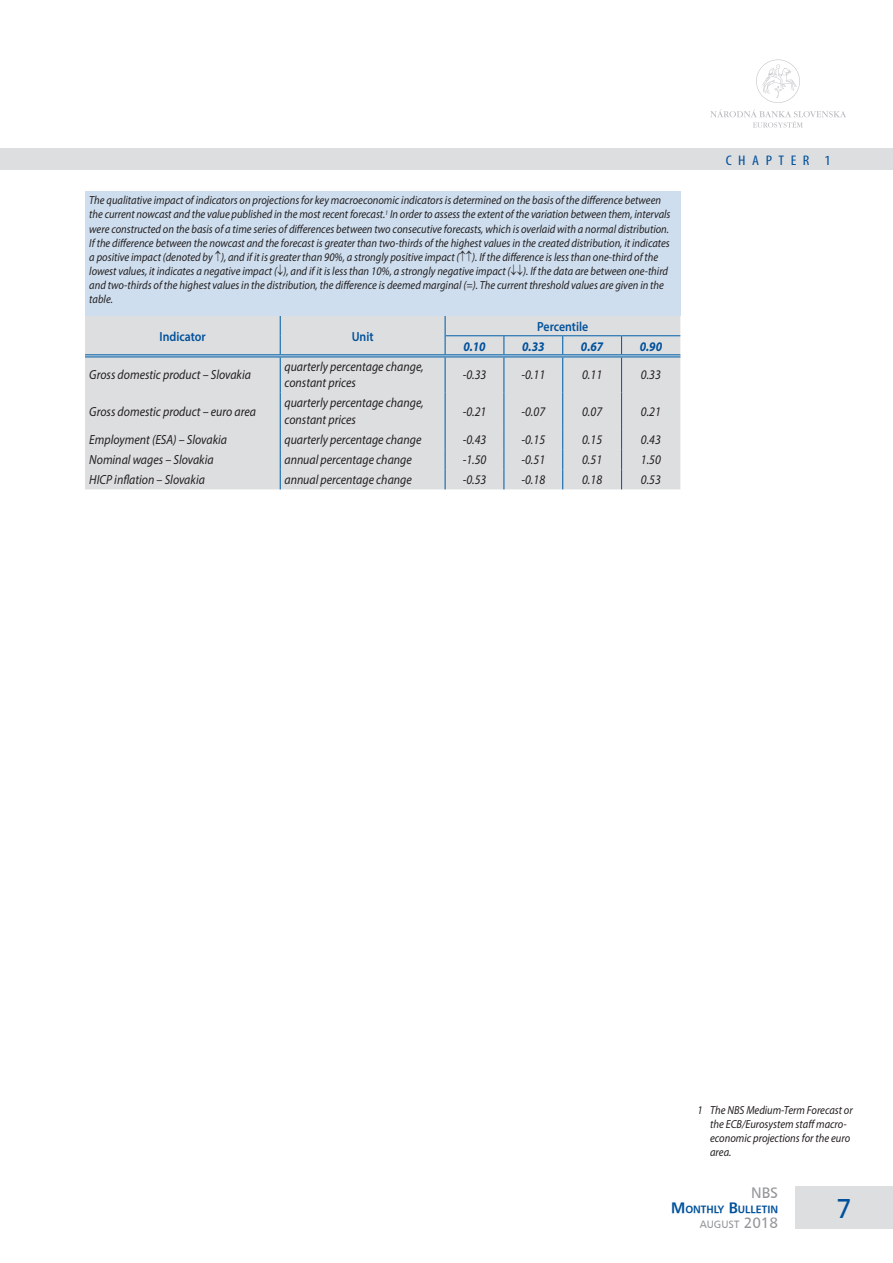
<style>
.page{position:relative;width:893px;height:1263px;background:#fff}
.page>*{position:absolute;margin:0;border:0;box-sizing:border-box;transform-origin:0 0}
.t1{font:27px "Humanist 777 AT";color:#01519b}
.t2{font:15px "Humanist 777 AT";color:#939598}
.t3{font:condensed 13.95px "Myriad Pro";letter-spacing:.405em;color:#01519b;scale:1.15 1}
._4_tab_TEXT{font:italic 13.2px/16.5px "Myriad Pro";color:#231f20;scale:.9 1}
._4_tab_HLAVICKA{font:600 13.2px "Myriad Pro";color:#01519b;scale:.9 1}
._4_tab_HLAVICKA-2{font:italic 700 13.2px "Myriad Pro";color:#01519b;scale:.9 1}
._4_tab_ZDROJ{font:italic 11.7px/14.1px "Myriad Pro";color:#231f20;scale:.9 1}
._1_poznamka_3_-3{font:italic 11.7px/14.1px "Myriad Pro";color:#231f20;scale:.9 1}
.t4{font:10.5px "Humanist 777 AT Bold";color:#01519b}
.t5{font:10.5px "Humanist 777 AT";color:#939598}
.s1{font-size:15px}
</style>
<div class="page">
<div style="left:0;top:149px;width:893px;height:21px;background:#dddee0"></div>
<svg style="left:710px;top:109px;width:136px;height:19px"></svg>
<svg style="left:756px;top:60px;width:44px;height:43px"></svg>
<div style="left:795px;top:1186px;width:98px;height:43px;background:#dddee0"></div>
<div style="left:85px;top:316px;width:595px;height:173px;background:#dddee0"></div>
<hr style="left:85px;top:354px;width:195px;height:3px;background:#dddee0">
<hr style="left:280px;top:354px;width:165px;height:3px;background:#dddee0">
<hr style="left:445px;top:354px;width:59px;height:3px;background:#dddee0">
<hr style="left:504px;top:354px;width:59px;height:3px;background:#dddee0">
<hr style="left:563px;top:354px;width:59px;height:3px;background:#dddee0">
<hr style="left:622px;top:354px;width:58px;height:3px;background:#dddee0">
<hr style="left:280px;top:357px;width:1px;height:35px;background:#0161ab">
<hr style="left:445px;top:357px;width:1px;height:35px;background:#0161ab">
<hr style="left:503px;top:357px;width:1px;height:35px;background:#0161ab">
<hr style="left:562px;top:357px;width:1px;height:35px;background:#0161ab">
<hr style="left:621px;top:357px;width:1px;height:35px;background:#0161ab">
<hr style="left:280px;top:392px;width:1px;height:37px;background:#0161ab">
<hr style="left:445px;top:392px;width:1px;height:37px;background:#0161ab">
<hr style="left:503px;top:392px;width:1px;height:37px;background:#0161ab">
<hr style="left:562px;top:392px;width:1px;height:37px;background:#0161ab">
<hr style="left:621px;top:392px;width:1px;height:37px;background:#0161ab">
<svg style="left:280px;top:429px;width:1px;height:60px"></svg>
<svg style="left:445px;top:429px;width:1px;height:60px"></svg>
<svg style="left:503px;top:429px;width:1px;height:60px"></svg>
<svg style="left:562px;top:429px;width:1px;height:60px"></svg>
<svg style="left:621px;top:429px;width:1px;height:60px"></svg>
<svg style="left:280px;top:316px;width:1px;height:38px"></svg>
<svg style="left:445px;top:316px;width:1px;height:38px"></svg>
<svg style="left:503px;top:336px;width:1px;height:18px"></svg>
<svg style="left:562px;top:336px;width:1px;height:18px"></svg>
<svg style="left:621px;top:336px;width:1px;height:18px"></svg>
<hr style="left:85px;top:354px;width:195px;height:1px;background:#0161ab">
<hr style="left:85px;top:356px;width:195px;height:1px;background:#0161ab">
<hr style="left:280px;top:354px;width:165px;height:1px;background:#0161ab">
<hr style="left:280px;top:356px;width:165px;height:1px;background:#0161ab">
<hr style="left:445px;top:354px;width:59px;height:1px;background:#0161ab">
<hr style="left:445px;top:356px;width:59px;height:1px;background:#0161ab">
<hr style="left:504px;top:354px;width:59px;height:1px;background:#0161ab">
<hr style="left:504px;top:356px;width:59px;height:1px;background:#0161ab">
<hr style="left:563px;top:354px;width:59px;height:1px;background:#0161ab">
<hr style="left:563px;top:356px;width:59px;height:1px;background:#0161ab">
<hr style="left:622px;top:354px;width:58px;height:1px;background:#0161ab">
<hr style="left:622px;top:356px;width:58px;height:1px;background:#0161ab">
<hr style="left:446px;top:335px;width:58px;height:1px;background:#0161ab">
<hr style="left:504px;top:335px;width:59px;height:1px;background:#0161ab">
<hr style="left:563px;top:335px;width:59px;height:1px;background:#0161ab">
<hr style="left:622px;top:335px;width:58px;height:1px;background:#0161ab">
<div style="left:85px;top:191px;width:595px;height:125px;background:#cedeee"></div>
<p class="_4_tab_ZDROJ" style="left:89px;top:193px;width:647px">The qualitative impact of indicators on projections for key macroeconomic indicators is determined on the basis of the difference between the current nowcast and the value published in the most recent forecast.<sup>1</sup> In order to assess the extent of the variation between them, intervals were constructed on the basis of a time series of differences between two consecutive forecasts, which is overlaid with a normal distribution.<br>If the difference between the nowcast and the forecast is greater than two-thirds of the highest values in the created distribution, it indicates a positive impact (denoted by ↑), and if it is greater than 90%, a strongly positive impact (↑↑). If the difference is less than one-third of the lowest values, it indicates a negative impact (↓), and if it is less than 10%, a strongly negative impact (↓↓). If the data are between one-third and two-thirds of the highest values in the distribution, the difference is deemed marginal (=). The current threshold values are given in the table.</p>
<p class="_4_tab_HLAVICKA" style="left:159px;top:328px;width:53px">Indicator</p>
<p class="_4_tab_HLAVICKA" style="left:352px;top:328px;width:26px">Unit</p>
<p class="_4_tab_HLAVICKA" style="left:537px;top:318px;width:58px">Percentile</p>
<p class="_4_tab_HLAVICKA-2" style="left:463px;top:338px;width:26px">0.10</p>
<p class="_4_tab_HLAVICKA-2" style="left:522px;top:338px;width:26px">0.33</p>
<p class="_4_tab_HLAVICKA-2" style="left:581px;top:338px;width:26px">0.67</p>
<p class="_4_tab_HLAVICKA-2" style="left:640px;top:338px;width:26px">0.90</p>
<p class="_4_tab_TEXT" style="left:89px;top:366px;width:181px">Gross domestic product – Slovakia</p>
<p class="_4_tab_TEXT" style="left:284px;top:358px;width:156px">quarterly percentage change, constant prices</p>
<p class="_4_tab_TEXT" style="left:463px;top:366px;width:28px">-0.33</p>
<p class="_4_tab_TEXT" style="left:521px;top:366px;width:28px">-0.11</p>
<p class="_4_tab_TEXT" style="left:582px;top:366px;width:24px">0.11</p>
<p class="_4_tab_TEXT" style="left:641px;top:366px;width:24px">0.33</p>
<p class="_4_tab_TEXT" style="left:89px;top:403px;width:187px">Gross domestic product – euro area</p>
<p class="_4_tab_TEXT" style="left:284px;top:395px;width:156px">quarterly percentage change, constant prices</p>
<p class="_4_tab_TEXT" style="left:463px;top:403px;width:28px">-0.21</p>
<p class="_4_tab_TEXT" style="left:521px;top:403px;width:28px">-0.07</p>
<p class="_4_tab_TEXT" style="left:582px;top:403px;width:24px">0.07</p>
<p class="_4_tab_TEXT" style="left:641px;top:403px;width:24px">0.21</p>
<p class="_4_tab_TEXT" style="left:89px;top:431px;width:155px">Employment (ESA) – Slovakia</p>
<p class="_4_tab_TEXT" style="left:284px;top:431px;width:154px">quarterly percentage change</p>
<p class="_4_tab_TEXT" style="left:463px;top:431px;width:28px">-0.43</p>
<p class="_4_tab_TEXT" style="left:521px;top:431px;width:28px">-0.15</p>
<p class="_4_tab_TEXT" style="left:582px;top:431px;width:24px">0.15</p>
<p class="_4_tab_TEXT" style="left:641px;top:431px;width:24px">0.43</p>
<p class="_4_tab_TEXT" style="left:89px;top:451px;width:140px">Nominal wages – Slovakia</p>
<p class="_4_tab_TEXT" style="left:284px;top:451px;width:143px">annual percentage change</p>
<p class="_4_tab_TEXT" style="left:463px;top:451px;width:28px">-1.50</p>
<p class="_4_tab_TEXT" style="left:521px;top:451px;width:28px">-0.51</p>
<p class="_4_tab_TEXT" style="left:582px;top:451px;width:24px">0.51</p>
<p class="_4_tab_TEXT" style="left:641px;top:451px;width:24px">1.50</p>
<p class="_4_tab_TEXT" style="left:89px;top:471px;width:130px">HICP inflation – Slovakia</p>
<p class="_4_tab_TEXT" style="left:284px;top:471px;width:143px">annual percentage change</p>
<p class="_4_tab_TEXT" style="left:463px;top:471px;width:28px">-0.53</p>
<p class="_4_tab_TEXT" style="left:521px;top:471px;width:28px">-0.18</p>
<p class="_4_tab_TEXT" style="left:582px;top:471px;width:24px">0.18</p>
<p class="_4_tab_TEXT" style="left:641px;top:471px;width:24px">0.53</p>
<p class="t3" style="left:726px;top:152px;width:93px">CHAPTER 1</p>
<p class="_1_poznamka_3_-3" style="left:710px;top:1103px;width:160px;text-indent:-13px">1 The NBS Medium-Term Forecast or the ECB/Eurosystem staff macro&shy;economic projections for the euro area.</p>
<p class="t2" style="left:751px;top:1184px;width:29px">NBS</p>
<p class="t4" style="left:671px;top:1203px;width:109px"><span class="s1">M</span>ONTHLY <span class="s1">B</span>ULLETIN</p>
<p class="t5" style="left:700px;top:1219px;width:80px">AUGUST <span class="s1">2018</span></p>
<h1 class="t1" style="left:836px;top:1193px;width:17px">7</h1>
</div>
